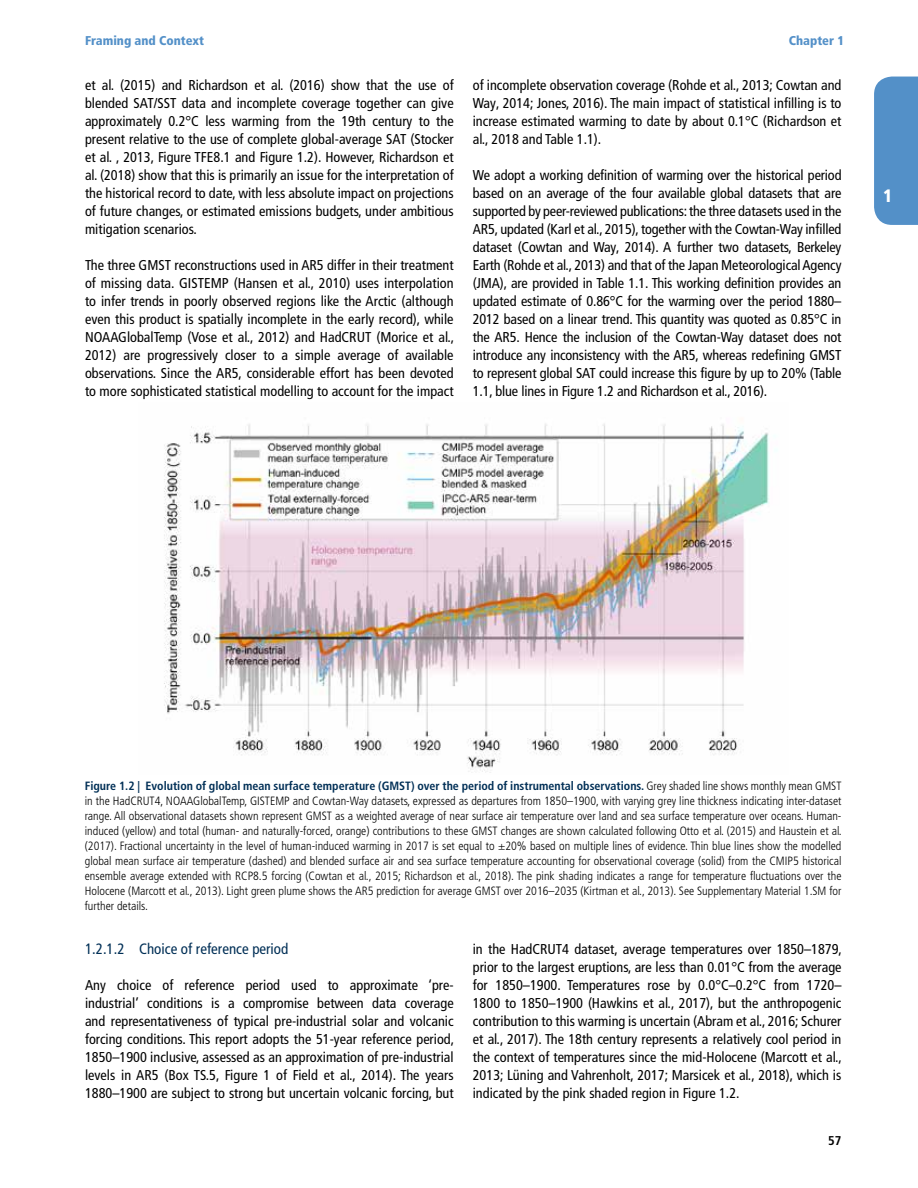
<style>
.page{position:relative;width:918px;height:1188px;background:#fff}
.page>*{position:absolute;margin:0;border:0;box-sizing:border-box;transform-origin:0 0}
.t1{font:900 condensed 18px "Frutiger LT Pro";color:#fff}
.t2{font:condensed 15px "Frutiger LT Pro";color:#002f56}
.t3{font:condensed 14.25px/18px "Frutiger LT Pro";color:#000;text-align:justify}
.t4{font:900 condensed 12.75px "Frutiger LT Pro";color:#5390c8}
.t5{font:700 condensed 12.75px "Frutiger LT Pro";color:#000}
.t6{font:300 condensed 12px/15px "Frutiger LT Pro";color:#000;text-align:justify}
.s1{font-weight:700;color:#002f56}
</style>
<div class="page">
<div style="left:874px;top:77px;width:44px;height:148px;background:#5390c8"></div>
<img style="left:164px;top:423px;width:613px;height:350px">
<p class="t4" style="left:85px;top:33px;width:121px">Framing and Context</p>
<p class="t4" style="left:789px;top:33px;width:57px">Chapter 1</p>
<p class="t3" style="left:85px;top:76px;width:370px">et al. (2015) and Richardson et al. (2016) show that the use of blended SAT/SST data and incomplete coverage together can give approximately 0.2°C less warming from the 19th century to the present relative to the use of complete global-average SAT (Stocker et al. , 2013, Figure TFE8.1 and Figure 1.2). However, Richardson et al. (2018) show that this is primarily an issue for the interpretation of the historical record to date, with less absolute impact on projections of future changes, or estimated emissions budgets, under ambitious mitigation scenarios.</p>
<p class="t3" style="left:85px;top:256px;width:371px">The three GMST reconstructions used in AR5 differ in their treatment of missing data. GISTEMP (Hansen et al., 2010) uses interpolation to infer trends in poorly observed regions like the Arctic (although even this product is spatially incomplete in the early record), while NOAAGlobalTemp (Vose et al., 2012) and HadCRUT (Morice et al., 2012) are progressively closer to a simple average of available observations. Since the AR5, considerable effort has been devoted to more sophisticated statistical modelling to account for the impact</p>
<p class="t3" style="left:473px;top:76px;width:370px">of incomplete observation coverage (Rohde et al., 2013; Cowtan and Way, 2014; Jones, 2016). The main impact of statistical infilling is to increase estimated warming to date by about 0.1°C (Richardson et al., 2018 and Table 1.1).</p>
<p class="t3" style="left:473px;top:166px;width:370px">We adopt a working definition of warming over the historical period based on an average of the four available global datasets that are supported by peer-reviewed publications: the three datasets used in the AR5, updated (Karl et al., 2015), together with the Cowtan-Way infilled dataset (Cowtan and Way, 2014). A further two datasets, Berkeley Earth (Rohde et al., 2013) and that of the Japan Meteorological Agency (JMA), are provided in Table 1.1. This working definition provides an updated estimate of 0.86°C for the warming over the period 1880– 2012 based on a linear trend. This quantity was quoted as 0.85°C in the AR5. Hence the inclusion of the Cowtan-Way dataset does not introduce any inconsistency with the AR5, whereas redefining GMST to represent global SAT could increase this figure by up to 20% (Table 1.1, blue lines in Figure 1.2 and Richardson et al., 2016).</p>
<p class="t1" style="left:883px;top:184px;width:11px">1</p>
<p class="t6" style="left:85px;top:778px;width:758px"><span class="s1">Figure 1.2 | Evolution of global mean surface temperature (GMST) over the period of instrumental observations.</span> Grey shaded line shows monthly mean GMST in the HadCRUT4, NOAAGlobalTemp, GISTEMP and Cowtan-Way datasets, expressed as departures from 1850–1900, with varying grey line thickness indicating inter-dataset range. All observational datasets shown represent GMST as a weighted average of near surface air temperature over land and sea surface temperature over oceans. Human&shy;induced (yellow) and total (human- and naturally-forced, orange) contributions to these GMST changes are shown calculated following Otto et al. (2015) and Haustein et al. (2017). Fractional uncertainty in the level of human-induced warming in 2017 is set equal to ±20% based on multiple lines of evidence. Thin blue lines show the modelled global mean surface air temperature (dashed) and blended surface air and sea surface temperature accounting for observational coverage (solid) from the CMIP5 historical ensemble average extended with RCP8.5 forcing (Cowtan et al., 2015; Richardson et al., 2018). The pink shading indicates a range for temperature fluctuations over the Holocene (Marcott et al., 2013). Light green plume shows the AR5 prediction for average GMST over 2016–2035 (Kirtman et al., 2013). See Supplementary Material 1.SM for further details.</p>
<p class="t2" style="left:85px;top:940px;width:205px">1.2.1.2 Choice of reference period</p>
<p class="t3" style="left:85px;top:976px;width:371px">Any choice of reference period used to approximate ‘pre&shy;industrial’ conditions is a compromise between data coverage and representativeness of typical pre-industrial solar and volcanic forcing conditions. This report adopts the 51-year reference period, 1850–1900 inclusive, assessed as an approximation of pre-industrial levels in AR5 (Box TS.5, Figure 1 of Field et al., 2014). The years 1880–1900 are subject to strong but uncertain volcanic forcing, but</p>
<p class="t3" style="left:473px;top:940px;width:371px">in the HadCRUT4 dataset, average temperatures over 1850–1879, prior to the largest eruptions, are less than 0.01°C from the average for 1850–1900. Temperatures rose by 0.0°C–0.2°C from 1720– 1800 to 1850–1900 (Hawkins et al., 2017), but the anthropogenic contribution to this warming is uncertain (Abram et al., 2016; Schurer et al., 2017). The 18th century represents a relatively cool period in the context of temperatures since the mid-Holocene (Marcott et al., 2013; Lüning and Vahrenholt, 2017; Marsicek et al., 2018), which is indicated by the pink shaded region in Figure 1.2.</p>
<p class="t5" style="left:828px;top:1133px;width:15px">57</p>
</div>
